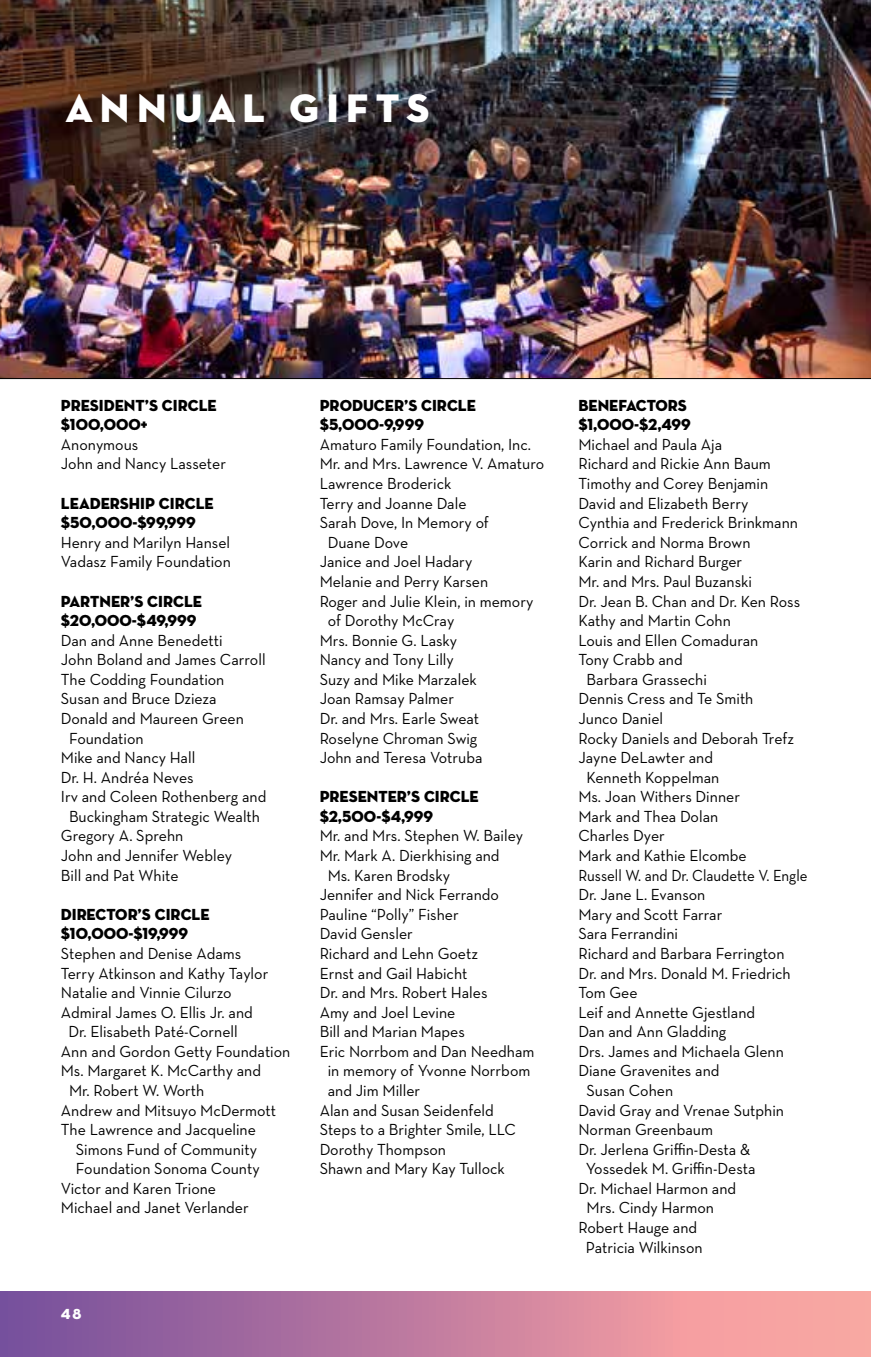
<style>
.page{position:relative;width:871px;height:1357px;background:#fff}
.page>*{position:absolute;margin:0;border:0;box-sizing:border-box;transform-origin:0 0}
.t1{font:40.5px "Neutra Disp Titling";letter-spacing:.175em;color:#fff}
.t2{font:16.2px/19.6px "Neutra Text";color:#000}
.t3{font:16.2px/19.6px "Neutra Disp Titling";color:#000}
.t4{font:16.2px "Neutra Text";color:#000;scale:.92 1}
.t5{font:14.85px "Neutra Disp Titling";color:#fff}
</style>
<div class="page">
<div style="left:0;top:1291px;width:871px;height:66px;background:linear-gradient(to right,#774e9d,#ffaea3)"></div>
<img style="left:0;top:0;width:871px;height:378px">
<hr style="left:0;top:378px;width:871px;height:1px;background:#000">
<h1 class="t1" style="left:65px;top:83px;width:365px">ANNUAL GIFTS</h1>
<p class="t3" style="left:61px;top:395px;width:157px">PRESIDENT’S CIRCLE $100,000+</p>
<p class="t2" style="left:61px;top:434px;width:167px">Anonymous<br>John and Nancy Lasseter</p>
<p class="t3" style="left:61px;top:493px;width:154px">LEADERSHIP CIRCLE $50,000-$99,999</p>
<p class="t2" style="left:61px;top:532px;width:171px">Henry and Marilyn Hansel<br>Vadasz Family Foundation</p>
<p class="t3" style="left:61px;top:591px;width:143px">PARTNER’S CIRCLE $20,000-$49,999</p>
<p class="t2" style="left:61px;top:630px;width:163px">Dan and Anne Benedetti</p>
<p class="t2" style="left:61px;top:650px;width:206px">John Boland and James Carroll</p>
<p class="t2" style="left:61px;top:669px;width:165px">The Codding Foundation</p>
<p class="t2" style="left:61px;top:689px;width:157px">Susan and Bruce Dzieza</p>
<p class="t2" style="left:61px;top:708px;width:184px">Donald and Maureen Green</p>
<p class="t2" style="left:69px;top:728px;width:76px">Foundation</p>
<p class="t2" style="left:61px;top:747px;width:136px">Mike and Nancy Hall</p>
<p class="t2" style="left:61px;top:767px;width:134px">Dr. H. Andréa Neves</p>
<p class="t2" style="left:61px;top:787px;width:207px">Irv and Coleen Rothenberg and</p>
<p class="t2" style="left:69px;top:806px;width:193px">Buckingham Strategic Wealth</p>
<p class="t2" style="left:61px;top:826px;width:124px">Gregory A. Sprehn</p>
<p class="t2" style="left:61px;top:845px;width:173px">John and Jennifer Webley</p>
<p class="t2" style="left:61px;top:865px;width:119px">Bill and Pat White</p>
<p class="t3" style="left:61px;top:904px;width:150px">DIRECTOR’S CIRCLE $10,000-$19,999</p>
<p class="t2" style="left:61px;top:943px;width:182px">Stephen and Denise Adams</p>
<p class="t2" style="left:61px;top:963px;width:209px">Terry Atkinson and Kathy Taylor</p>
<p class="t2" style="left:61px;top:982px;width:172px">Natalie and Vinnie Cilurzo</p>
<p class="t2" style="left:61px;top:1002px;width:193px">Admiral James O. Ellis Jr. and</p>
<p class="t2" style="left:68px;top:1021px;width:171px">Dr. Elisabeth Paté-Cornell</p>
<p class="t2" style="left:61px;top:1041px;width:231px">Ann and Gordon Getty Foundation</p>
<p class="t2" style="left:61px;top:1061px;width:202px">Ms. Margaret K. McCarthy and</p>
<p class="t2" style="left:69px;top:1080px;width:137px">Mr. Robert W. Worth</p>
<p class="t2" style="left:61px;top:1100px;width:217px">Andrew and Mitsuyo McDermott</p>
<p class="t2" style="left:61px;top:1119px;width:197px">The Lawrence and Jacqueline</p>
<p class="t2" style="left:76px;top:1139px;width:183px">Simons Fund of Community</p>
<p class="t2" style="left:76px;top:1159px;width:185px">Foundation Sonoma County</p>
<p class="t2" style="left:61px;top:1178px;width:157px">Victor and Karen Trione</p>
<p class="t2" style="left:61px;top:1198px;width:189px">Michael and Janet Verlander</p>
<p class="t3" style="left:320px;top:395px;width:158px">PRODUCER’S CIRCLE $5,000-9,999</p>
<p class="t2" style="left:320px;top:434px;width:213px">Amaturo Family Foundation, Inc.</p>
<p class="t2" style="left:320px;top:454px;width:226px">Mr. and Mrs. Lawrence V. Amaturo</p>
<p class="t2" style="left:320px;top:473px;width:133px">Lawrence Broderick</p>
<p class="t2" style="left:320px;top:493px;width:148px">Terry and Joanne Dale</p>
<p class="t2" style="left:320px;top:513px;width:171px">Sarah Dove, In Memory of</p>
<p class="t2" style="left:328px;top:532px;width:82px">Duane Dove</p>
<p class="t2" style="left:320px;top:552px;width:154px">Janice and Joel Hadary</p>
<p class="t2" style="left:320px;top:571px;width:170px">Melanie and Perry Karsen</p>
<p class="t2" style="left:320px;top:591px;width:215px">Roger and Julie Klein, in memory</p>
<p class="t2" style="left:328px;top:610px;width:128px">of Dorothy McCray</p>
<p class="t2" style="left:320px;top:630px;width:139px">Mrs. Bonnie G. Lasky</p>
<p class="t2" style="left:320px;top:650px;width:136px">Nancy and Tony Lilly</p>
<p class="t2" style="left:320px;top:669px;width:159px">Suzy and Mike Marzalek</p>
<p class="t2" style="left:320px;top:689px;width:136px">Joan Ramsay Palmer</p>
<p class="t2" style="left:320px;top:708px;width:161px">Dr. and Mrs. Earle Sweat</p>
<p class="t2" style="left:320px;top:728px;width:159px">Roselyne Chroman Swig</p>
<p class="t2" style="left:320px;top:747px;width:164px">John and Teresa Votruba</p>
<p class="t3" style="left:320px;top:787px;width:161px">PRESENTER’S CIRCLE $2,500-$4,999</p>
<p class="t2" style="left:320px;top:826px;width:205px">Mr. and Mrs. Stephen W. Bailey</p>
<p class="t2" style="left:320px;top:845px;width:181px">Mr. Mark A. Dierkhising and</p>
<p class="t2" style="left:328px;top:865px;width:124px">Ms. Karen Brodsky</p>
<p class="t2" style="left:320px;top:884px;width:181px">Jennifer and Nick Ferrando</p>
<p class="t2" style="left:320px;top:904px;width:140px">Pauline “Polly” Fisher</p>
<p class="t2" style="left:320px;top:924px;width:95px">David Gensler</p>
<p class="t2" style="left:320px;top:943px;width:160px">Richard and Lehn Goetz</p>
<p class="t2" style="left:320px;top:963px;width:149px">Ernst and Gail Habicht</p>
<p class="t2" style="left:320px;top:982px;width:169px">Dr. and Mrs. Robert Hales</p>
<p class="t2" style="left:320px;top:1002px;width:137px">Amy and Joel Levine</p>
<p class="t2" style="left:320px;top:1021px;width:147px">Bill and Marian Mapes</p>
<p class="t2" style="left:320px;top:1041px;width:216px">Eric Norrbom and Dan Needham</p>
<p class="t2" style="left:328px;top:1061px;width:204px">in memory of Yvonne Norrbom</p>
<p class="t2" style="left:328px;top:1080px;width:94px">and Jim Miller</p>
<p class="t2" style="left:320px;top:1100px;width:176px">Alan and Susan Seidenfeld</p>
<p class="t2" style="left:320px;top:1119px;width:198px">Steps to a Brighter Smile, LLC</p>
<p class="t2" style="left:320px;top:1139px;width:128px">Dorothy Thompson</p>
<p class="t2" style="left:320px;top:1159px;width:187px">Shawn and Mary Kay Tullock</p>
<p class="t5" style="left:61px;top:1304px;width:22px">48</p>
<p class="t3" style="left:578px;top:395px;width:114px">BENEFACTORS $1,000-$2,499</p>
<p class="t2" style="left:578px;top:434px;width:145px">Michael and Paula Aja</p>
<p class="t2" style="left:578px;top:454px;width:194px">Richard and Rickie Ann Baum</p>
<p class="t2" style="left:578px;top:473px;width:191px">Timothy and Corey Benjamin</p>
<p class="t2" style="left:578px;top:493px;width:171px">David and Elizabeth Berry</p>
<p class="t2" style="left:578px;top:513px;width:221px">Cynthia and Frederick Brinkmann</p>
<p class="t2" style="left:578px;top:532px;width:174px">Corrick and Norma Brown</p>
<p class="t2" style="left:578px;top:552px;width:165px">Karin and Richard Burger</p>
<p class="t2" style="left:578px;top:571px;width:175px">Mr. and Mrs. Paul Buzanski</p>
<p class="t2" style="left:578px;top:591px;width:223px">Dr. Jean B. Chan and Dr. Ken Ross</p>
<p class="t2" style="left:578px;top:610px;width:154px">Kathy and Martin Cohn</p>
<p class="t2" style="left:578px;top:630px;width:181px">Louis and Ellen Comaduran</p>
<p class="t2" style="left:578px;top:650px;width:106px">Tony Crabb and</p>
<p class="t2" style="left:586px;top:669px;width:122px">Barbara Grassechi</p>
<p class="t2" style="left:578px;top:689px;width:176px">Dennis Cress and Te Smith</p>
<p class="t2" style="left:578px;top:708px;width:86px">Junco Daniel</p>
<p class="t2" style="left:578px;top:728px;width:217px">Rocky Daniels and Deborah Trefz</p>
<p class="t2" style="left:578px;top:747px;width:136px">Jayne DeLawter and</p>
<p class="t2" style="left:586px;top:767px;width:134px">Kenneth Koppelman</p>
<p class="t2" style="left:578px;top:787px;width:163px">Ms. Joan Withers Dinner</p>
<p class="t2" style="left:578px;top:806px;width:141px">Mark and Thea Dolan</p>
<p class="t2" style="left:578px;top:826px;width:88px">Charles Dyer</p>
<p class="t2" style="left:578px;top:845px;width:170px">Mark and Kathie Elcombe</p>
<p class="t4" style="left:578px;top:865px;width:250px">Russell W. and Dr. Claudette V. Engle</p>
<p class="t2" style="left:578px;top:884px;width:128px">Dr. Jane L. Evanson</p>
<p class="t2" style="left:578px;top:904px;width:145px">Mary and Scott Farrar</p>
<p class="t2" style="left:578px;top:924px;width:101px">Sara Ferrandini</p>
<p class="t2" style="left:578px;top:943px;width:208px">Richard and Barbara Ferrington</p>
<p class="t2" style="left:578px;top:963px;width:214px">Dr. and Mrs. Donald M. Friedrich</p>
<p class="t2" style="left:578px;top:982px;width:61px">Tom Gee</p>
<p class="t2" style="left:578px;top:1002px;width:178px">Leif and Annette Gjestland</p>
<p class="t2" style="left:578px;top:1021px;width:149px">Dan and Ann Gladding</p>
<p class="t2" style="left:578px;top:1041px;width:207px">Drs. James and Michaela Glenn</p>
<p class="t2" style="left:578px;top:1061px;width:143px">Diane Gravenites and</p>
<p class="t2" style="left:586px;top:1080px;width:88px">Susan Cohen</p>
<p class="t2" style="left:578px;top:1100px;width:207px">David Gray and Vrenae Sutphin</p>
<p class="t2" style="left:578px;top:1119px;width:136px">Norman Greenbaum</p>
<p class="t2" style="left:578px;top:1139px;width:173px">Dr. Jerlena Griffin-Desta &amp;</p>
<p class="t2" style="left:586px;top:1159px;width:171px">Yossedek M. Griffin-Desta</p>
<p class="t2" style="left:578px;top:1178px;width:159px">Dr. Michael Harmon and</p>
<p class="t2" style="left:586px;top:1198px;width:129px">Mrs. Cindy Harmon</p>
<p class="t2" style="left:578px;top:1217px;width:120px">Robert Hauge and</p>
<p class="t2" style="left:586px;top:1237px;width:118px">Patricia Wilkinson</p>
</div>
